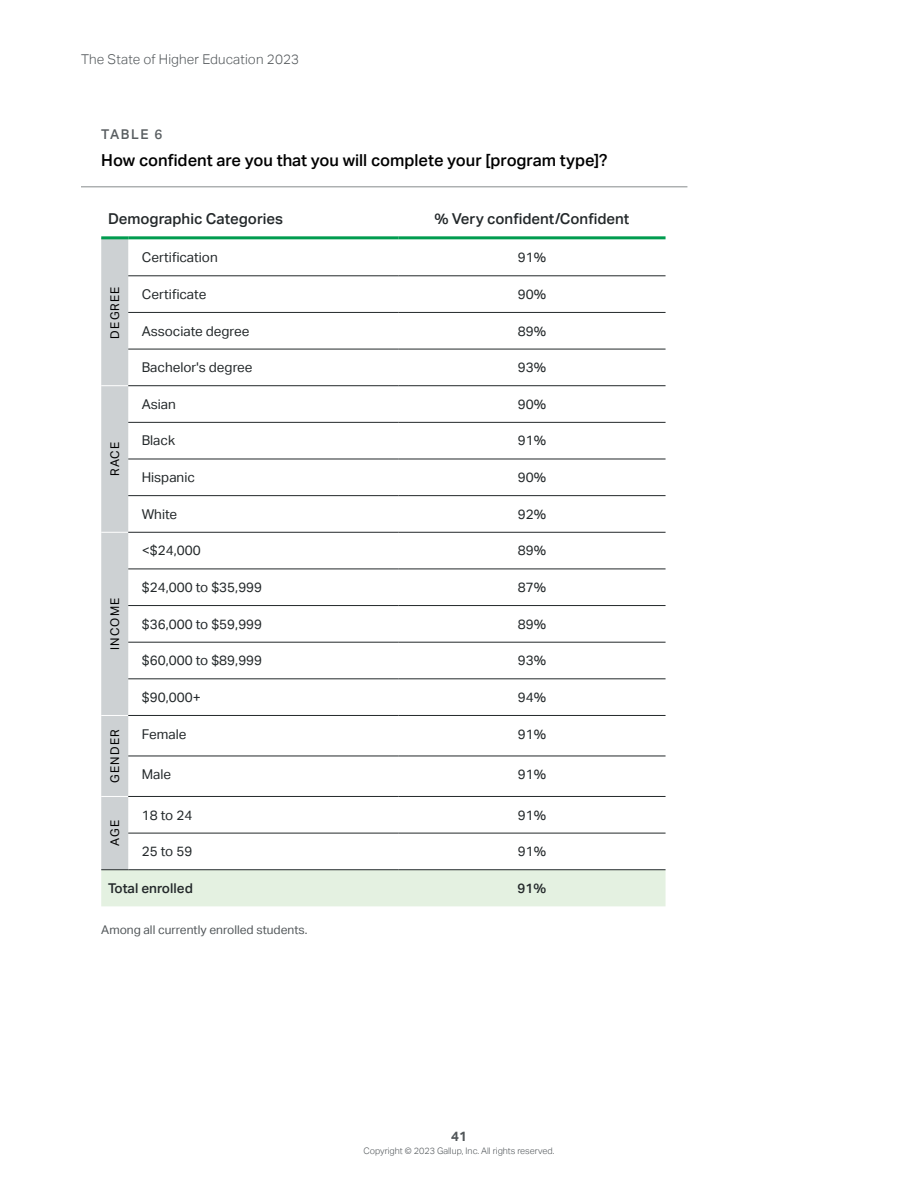
<style>
.page{position:relative;width:918px;height:1188px;background:#fff}
.page>*{position:absolute;margin:0;border:0;box-sizing:border-box;transform-origin:0 0}
.Charts_Tables_element_title{font:500 16.5px "Aktiv Grotesk";color:#000}
.Charts_Tables_body{font:500 15px "Aktiv Grotesk";color:#23282a}
.Charts_Tables_body-2{font:13.5px "Aktiv Grotesk";color:#23282a}
.t1{font:300 13.5px "Aktiv Grotesk";letter-spacing:.01em;color:#52575a}
.Charts_Tables_body-3{font:500 13.5px "Aktiv Grotesk";color:#23282a}
.Charts_Tables_element_label{font:500 13.5px "Aktiv Grotesk";letter-spacing:.12em;color:#595e61}
.t2{font:700 13.5px "Aktiv Grotesk";color:#52575a}
.Charts_Tables_source{font:12px "Aktiv Grotesk";color:#52575a}
.Charts_Tables_heading_cap{font:12px "Aktiv Grotesk";letter-spacing:.1em;color:#000}
.t3{font:300 9px "Aktiv Grotesk";color:#52575a}
</style>
<div class="page">
<hr style="left:81px;top:187px;width:606px;height:1px;background:#878b8d">
<hr style="left:398px;top:236px;width:268px;height:3px;background:#009c4f">
<hr style="left:101px;top:236px;width:27px;height:3px;background:#009c4f">
<hr style="left:128px;top:236px;width:270px;height:3px;background:#009c4f">
<svg style="left:101px;top:238px;width:565px;height:668px"></svg>
<hr style="left:128px;top:869px;width:270px;height:1px;background:#23282a">
<p class="t1" style="left:81px;top:51px;width:220px">The State of Higher Education 2023</p>
<p class="Charts_Tables_element_label" style="left:101px;top:126px;width:63px">TABLE 6</p>
<p class="Charts_Tables_element_title" style="left:101px;top:151px;width:508px">How confident are you that you will complete your [program type]?</p>
<p class="Charts_Tables_body" style="left:108px;top:210px;width:177px">Demographic Categories</p>
<p class="Charts_Tables_body" style="left:434px;top:210px;width:196px">% Very confident/Confident</p>
<p class="Charts_Tables_heading_cap" style="left:108px;top:339px;width:54px;rotate:-90deg">DEGREE</p>
<p class="Charts_Tables_heading_cap" style="left:108px;top:476px;width:36px;rotate:-90deg">RACE</p>
<p class="Charts_Tables_heading_cap" style="left:108px;top:650px;width:54px;rotate:-90deg">INCOME</p>
<p class="Charts_Tables_body-2" style="left:142px;top:250px;width:78px">Certification</p>
<p class="Charts_Tables_body-2" style="left:518px;top:250px;width:30px">91%</p>
<p class="Charts_Tables_body-2" style="left:142px;top:286px;width:66px">Certificate</p>
<p class="Charts_Tables_body-2" style="left:518px;top:286px;width:30px">90%</p>
<p class="Charts_Tables_body-2" style="left:142px;top:323px;width:109px">Associate degree</p>
<p class="Charts_Tables_body-2" style="left:518px;top:323px;width:30px">89%</p>
<p class="Charts_Tables_body-2" style="left:142px;top:360px;width:112px">Bachelor's degree</p>
<p class="Charts_Tables_body-2" style="left:518px;top:360px;width:30px">93%</p>
<p class="Charts_Tables_body-2" style="left:142px;top:396px;width:36px">Asian</p>
<p class="Charts_Tables_body-2" style="left:518px;top:396px;width:30px">90%</p>
<p class="Charts_Tables_body-2" style="left:142px;top:433px;width:35px">Black</p>
<p class="Charts_Tables_body-2" style="left:518px;top:433px;width:30px">91%</p>
<p class="Charts_Tables_body-2" style="left:142px;top:470px;width:55px">Hispanic</p>
<p class="Charts_Tables_body-2" style="left:518px;top:470px;width:30px">90%</p>
<p class="Charts_Tables_body-2" style="left:142px;top:506px;width:37px">White</p>
<p class="Charts_Tables_body-2" style="left:518px;top:506px;width:30px">92%</p>
<p class="Charts_Tables_body-2" style="left:142px;top:543px;width:60px">&lt;$24,000</p>
<p class="Charts_Tables_body-2" style="left:518px;top:543px;width:30px">89%</p>
<p class="Charts_Tables_body-2" style="left:142px;top:579px;width:122px">$24,000 to $35,999</p>
<p class="Charts_Tables_body-2" style="left:518px;top:579px;width:30px">87%</p>
<p class="Charts_Tables_body-2" style="left:142px;top:616px;width:122px">$36,000 to $59,999</p>
<p class="Charts_Tables_body-2" style="left:518px;top:616px;width:30px">89%</p>
<p class="Charts_Tables_body-2" style="left:142px;top:653px;width:122px">$60,000 to $89,999</p>
<p class="Charts_Tables_body-2" style="left:518px;top:653px;width:30px">93%</p>
<p class="Charts_Tables_body-2" style="left:142px;top:689px;width:60px">$90,000+</p>
<p class="Charts_Tables_body-2" style="left:518px;top:689px;width:30px">94%</p>
<p class="Charts_Tables_heading_cap" style="left:108px;top:783px;width:55px;rotate:-90deg">GENDER</p>
<p class="Charts_Tables_body-2" style="left:142px;top:726px;width:46px">Female</p>
<p class="Charts_Tables_body-2" style="left:518px;top:726px;width:30px">91%</p>
<p class="Charts_Tables_body-2" style="left:142px;top:767px;width:31px">Male</p>
<p class="Charts_Tables_body-2" style="left:518px;top:767px;width:30px">91%</p>
<p class="Charts_Tables_body-2" style="left:142px;top:807px;width:52px">18 to 24</p>
<p class="Charts_Tables_body-2" style="left:518px;top:807px;width:30px">91%</p>
<p class="Charts_Tables_body-2" style="left:142px;top:844px;width:52px">25 to 59</p>
<p class="Charts_Tables_body-2" style="left:518px;top:844px;width:30px">91%</p>
<p class="Charts_Tables_body-3" style="left:108px;top:880px;width:86px">Total enrolled</p>
<p class="Charts_Tables_body-3" style="left:518px;top:880px;width:30px">91%</p>
<p class="Charts_Tables_source" style="left:101px;top:923px;width:208px">Among all currently enrolled students.</p>
<p class="Charts_Tables_heading_cap" style="left:108px;top:846px;width:27px;rotate:-90deg">AGE</p>
<p class="t2" style="left:451px;top:1128px;width:17px">41</p>
<p class="t3" style="left:363px;top:1146px;width:193px">Copyright © 2023 Gallup, Inc. All rights reserved.</p>
</div>
